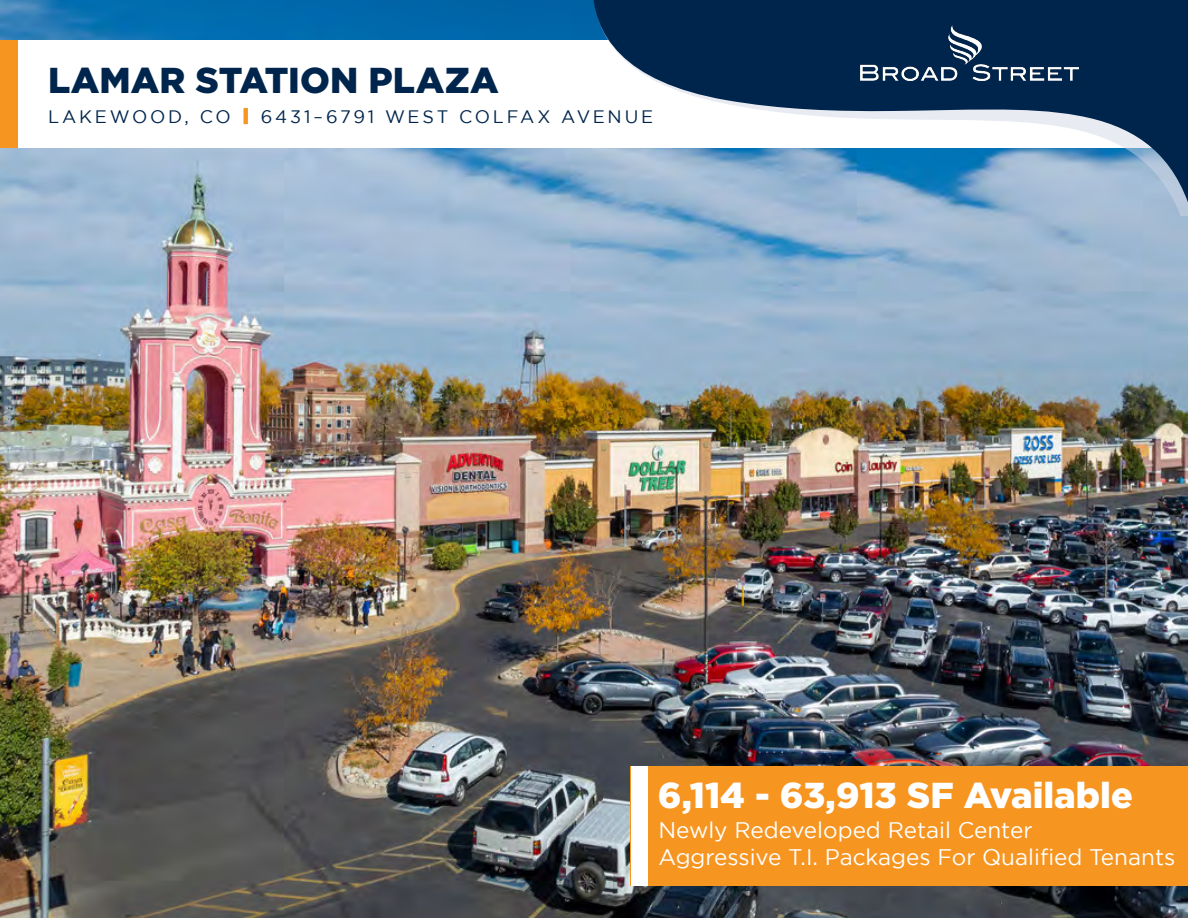
<style>
.page{position:relative;width:1188px;height:918px;background:#fff}
.page>*{position:absolute;margin:0;border:0;box-sizing:border-box;transform-origin:0 0}
.t1{font:900 36px "Gotham";color:#fff}
.t2{font:900 36px "Gotham";color:#00254c}
.t3{font:22.5px "Gotham";color:#fff}
.t4{font:18px "Gotham";letter-spacing:.15em;color:#00254c}
.s1{color:#f79521}
</style>
<div class="page">
<img style="left:0;top:0;width:1188px;height:918px">
<div style="left:631px;top:766px;width:557px;height:120px;background:#f79521"></div>
<div style="left:631px;top:766px;width:16px;height:120px;background:#fff"></div>
<div style="left:0;top:40px;width:1188px;height:108px;background:#fff"></div>
<div style="left:0;top:40px;width:18px;height:108px;background:#f79521"></div>
<svg style="left:592px;top:202px;width:596px;height:14px;background:#98b5d1"></svg>
<svg style="left:592px;top:0;width:596px;height:202px"></svg>
<img style="left:860px;top:26px;width:219px;height:55px">
<p class="t2" style="left:48px;top:59px;width:452px">LAMAR STATION PLAZA</p>
<p class="t4" style="left:48px;top:106px;width:607px">LAKEWOOD, CO <span class="s1">l</span> 6431–6791 WEST COLFAX AVENUE</p>
<p class="t1" style="left:658px;top:775px;width:476px">6,114 - 63,913 SF Available</p>
<p class="t3" style="left:658px;top:817px;width:375px">Newly Redeveloped Retail Center</p>
<p class="t3" style="left:658px;top:844px;width:518px">Aggressive T.I. Packages For Qualified Tenants</p>
</div>
